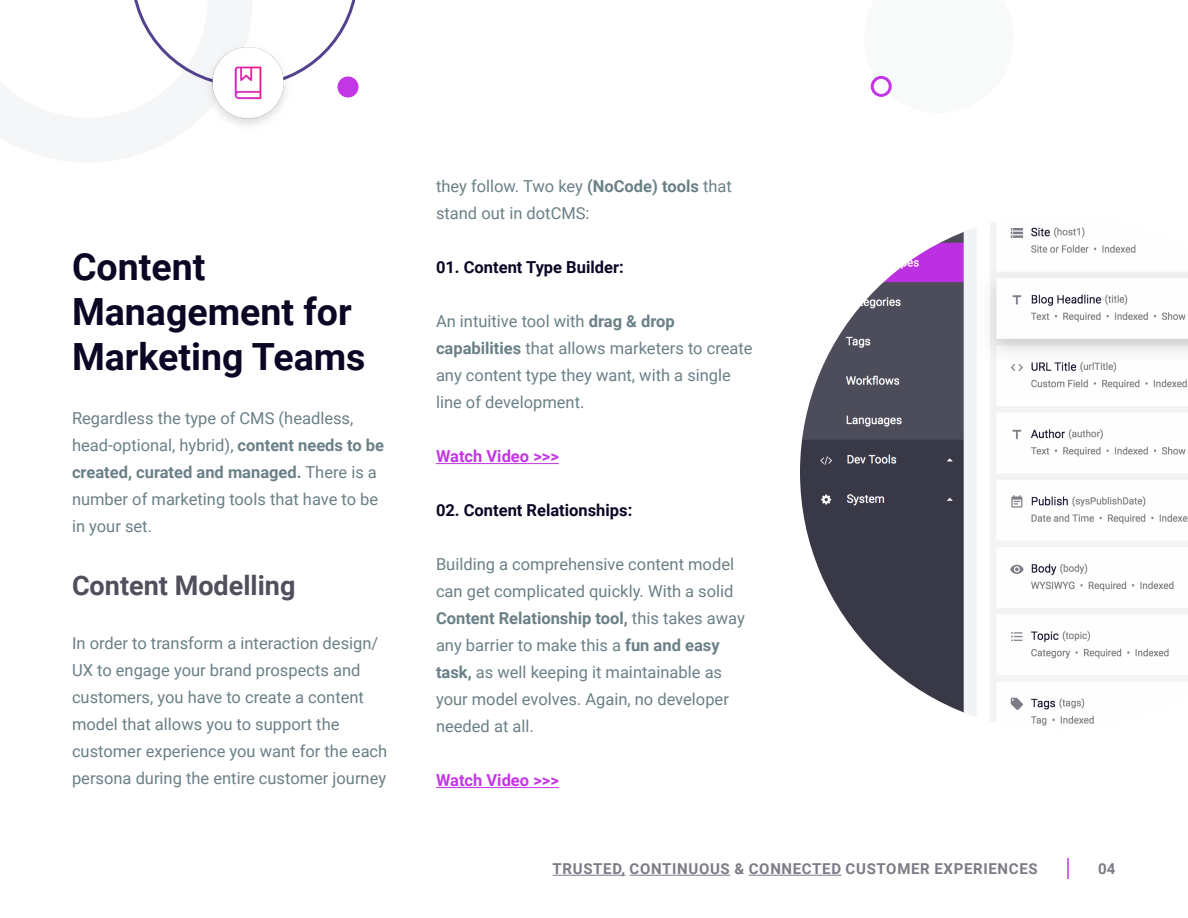
<style>
.page{position:relative;width:1188px;height:918px;background:#fff}
.page>*{position:absolute;margin:0;border:0;box-sizing:border-box;transform-origin:0 0}
.t1{font:700 37.5px/45px "Roboto";color:#0a0725}
.t2{font:700 27px "Roboto";color:#524e5c}
.t3{font:16.5px/27px "Roboto";color:#6a8087}
.t4{font:700 16.5px "Roboto";color:#0a0725}
.t5{font:700 16.5px "Roboto";color:#c336e5}
.t6{font:700 15px "Roboto";letter-spacing:.045em;color:#7e7a86}
.s1{font-weight:700}
</style>
<div class="page">
<hr style="left:1067px;top:858px;width:2px;height:21px;background:#c336e5">
<hr style="left:553px;top:875px;width:72px;height:1px;background:#7e7a86">
<hr style="left:630px;top:875px;width:100px;height:1px;background:#7e7a86">
<hr style="left:749px;top:875px;width:92px;height:1px;background:#7e7a86">
<hr style="left:436px;top:463px;width:123px;height:1px;background:#c336e5">
<hr style="left:436px;top:787px;width:123px;height:1px;background:#c336e5">
<svg style="left:134px;top:0;width:224px;height:98px"></svg>
<img style="left:199px;top:38px;width:98px;height:88px">
<img style="left:800px;top:222px;width:388px;height:504px">
<div style="left:871px;top:76px;width:21px;height:21px;border:3px solid #c336e5;border-radius:50%"></div>
<h1 class="t1" style="left:72px;top:243px;width:295px">Content<br>Management for<br>Marketing Teams</h1>
<p class="t3" style="left:72px;top:404px;width:314px">Regardless the type of CMS (headless, head-optional, hybrid), <span class="s1">content needs to be created, curated and managed.</span> There is a number of marketing tools that have to be in your set.</p>
<h2 class="t2" style="left:72px;top:567px;width:225px">Content Modelling</h2>
<p class="t3" style="left:72px;top:629px;width:317px">In order to transform a interaction design/ UX to engage your brand prospects and customers, you have to create a content model that allows you to support the customer experience you want for the each persona during the entire customer journey</p>
<p class="t3" style="left:436px;top:172px;width:297px">they follow. Two key <span class="s1">(NoCode) tools</span> that stand out in dotCMS:</p>
<p class="t4" style="left:436px;top:256px;width:189px">01. Content Type Builder:</p>
<p class="t3" style="left:436px;top:307px;width:318px">An intuitive tool with <span class="s1">drag &amp; drop capabilities</span> that allows marketers to create any content type they want, with a single line of development.</p>
<p class="t5" style="left:436px;top:445px;width:124px">Watch Video &gt;&gt;&gt;</p>
<p class="t4" style="left:436px;top:499px;width:198px">02. Content Relationships:</p>
<p class="t3" style="left:436px;top:550px;width:310px">Building a comprehensive content model can get complicated quickly. With a solid <span class="s1">Content Relationship tool,</span> this takes away any barrier to make this a <span class="s1">fun and easy task,</span> as well keeping it maintainable as your model evolves. Again, no developer needed at all.</p>
<p class="t5" style="left:436px;top:769px;width:124px">Watch Video &gt;&gt;&gt;</p>
<p class="t6" style="left:553px;top:858px;width:487px">TRUSTED, CONTINUOUS &amp; CONNECTED CUSTOMER EXPERIENCES</p>
<p class="t6" style="left:1098px;top:858px;width:19px">04</p>
</div>
